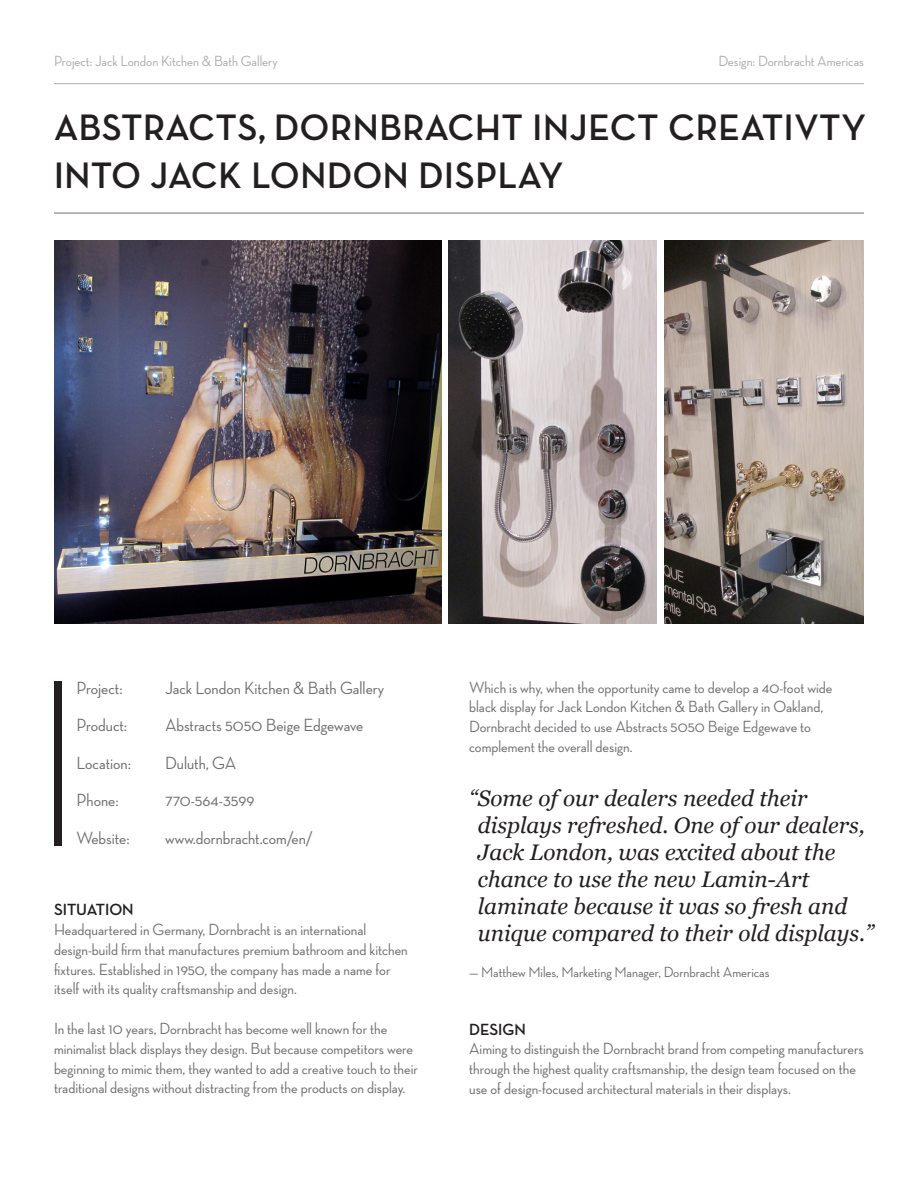
<style>
.page{position:relative;width:918px;height:1188px;background:#fff}
.page>*{position:absolute;margin:0;border:0;box-sizing:border-box;transform-origin:0 0}
.t1{font:700 37.5px/48px "Neutra Disp Exp";letter-spacing:.02em;color:#231f20}
.t2{font:italic 22.5px/27px "Georgia";color:#231f20}
.t3{font:500 18px "Neutra Disp Exp";color:#6d6e71}
.t4{font:500 16.5px/19.8px "Neutra Disp Exp";color:#6d6e71}
.t5{font:700 16.5px "Neutra Disp Exp";color:#231f20}
.t6{font:500 15px "Neutra Disp Exp";color:#a9abae}
.t7{font:500 15px "Neutra Disp Exp";color:#6d6e71}
</style>
<div class="page">
<hr style="left:54px;top:83px;width:810px;height:1px;background:#a9abae">
<hr style="left:54px;top:213px;width:810px;height:1px;background:#6d6e71">
<div style="left:54px;top:681px;width:8px;height:165px;background:#231f20"></div>
<img style="left:664px;top:241px;width:200px;height:383px">
<img style="left:448px;top:241px;width:208px;height:383px">
<img style="left:54px;top:241px;width:388px;height:383px">
<p class="t6" style="left:54px;top:52px;width:225px">Project: Jack London Kitchen &amp; Bath Gallery</p>
<p class="t6" style="left:718px;top:52px;width:147px">Design: Dornbracht Americas</p>
<p class="t1" style="left:54px;top:104px;width:813px">ABSTRACTS, DORNBRACHT INJECT CREATIVTY<br>INTO JACK LONDON DISPLAY</p>
<p class="t3" style="left:77px;top:678px;width:48px">Project:</p>
<p class="t3" style="left:165px;top:678px;width:221px">Jack London Kitchen &amp; Bath Gallery</p>
<p class="t3" style="left:77px;top:715px;width:52px">Product:</p>
<p class="t3" style="left:165px;top:715px;width:200px">Abstracts 5050 Beige Edgewave</p>
<p class="t3" style="left:77px;top:753px;width:56px">Location:</p>
<p class="t3" style="left:165px;top:753px;width:73px">Duluth, GA</p>
<p class="t3" style="left:77px;top:790px;width:44px">Phone:</p>
<p class="t3" style="left:165px;top:790px;width:91px">770-564-3599</p>
<p class="t3" style="left:77px;top:828px;width:55px">Website:</p>
<p class="t3" style="left:165px;top:828px;width:150px">www.dornbracht.com/en/</p>
<p class="t5" style="left:54px;top:900px;width:81px">SITUATION</p>
<p class="t4" style="left:54px;top:920px;width:355px">Headquartered in Germany, Dornbracht is an international design-build firm that manufactures premium bathroom and kitchen fixtures. Established in 1950, the company has made a name for itself with its quality craftsmanship and design.</p>
<p class="t4" style="left:54px;top:1019px;width:365px">In the last 10 years, Dornbracht has become well known for the minimalist black displays they design. But because competitors were beginning to mimic them, they wanted to add a creative touch to their traditional designs without distracting from the products on display.</p>
<p class="t4" style="left:469px;top:677px;width:365px">Which is why, when the opportunity came to develop a 40-foot wide black display for Jack London Kitchen &amp; Bath Gallery in Oakland, Dornbracht decided to use Abstracts 5050 Beige Edgewave to complement the overall design.</p>
<p class="t2" style="left:478px;top:784px;width:398px;text-indent:-9px">“Some of our dealers needed their displays refreshed. One of our dealers, Jack London, was excited about the chance to use the new Lamin-Art laminate because it was so fresh and unique compared to their old displays.”</p>
<p class="t7" style="left:469px;top:964px;width:302px">— Matthew Miles, Marketing Manager, Dornbracht Americas</p>
<p class="t5" style="left:469px;top:1020px;width:58px">DESIGN</p>
<p class="t4" style="left:469px;top:1039px;width:396px">Aiming to distinguish the Dornbracht brand from competing manufacturers through the highest quality craftsmanship, the design team focused on the use of design-focused architectural materials in their displays.</p>
</div>
